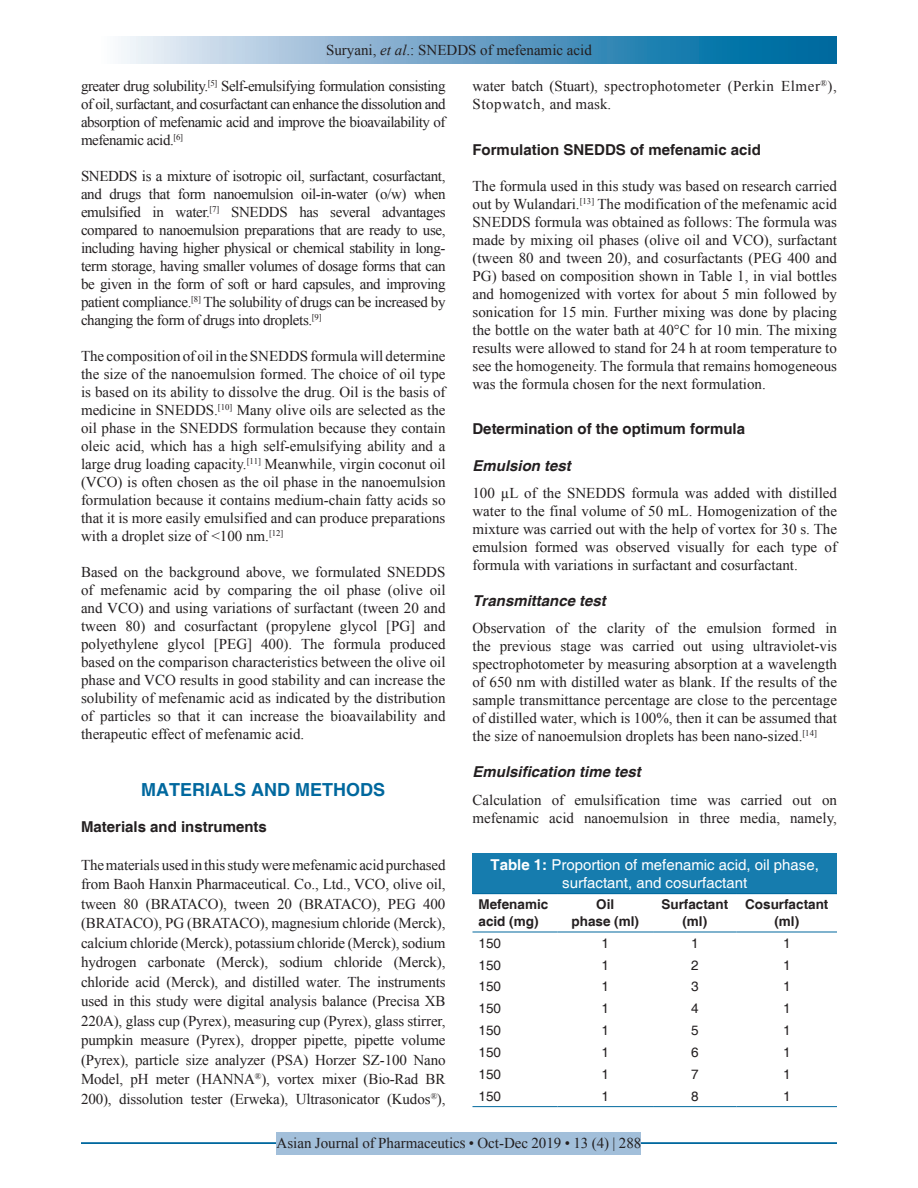
<style>
.page{position:relative;width:918px;height:1188px;background:#fff}
.page>*{position:absolute;margin:0;border:0;box-sizing:border-box;transform-origin:0 0}
.t1{font:700 18px "Helvetica";color:#00689e}
.TX{font:15px/18px "Times New Roman";color:#231f20;text-align:justify}
.DROP_CAP_TX{font:15px/18px "Times New Roman";letter-spacing:-.03em;color:#231f20;text-align:justify}
.H2_No_Above_Space{font:700 15px "Helvetica";color:#231f20}
.TX-2{font:15px/18px "Times New Roman";letter-spacing:.02em;color:#231f20}
.TT{font:15px/18px "Helvetica";color:#fff;text-align:center}
.t2{font:italic 700 15px "Helvetica";color:#231f20}
.RF{font:15px "Times New Roman";color:#231f20}
.TCH{font:700 13.5px/16.5px "Helvetica";color:#231f20;text-align:center}
.TB{font:13.5px "Helvetica";color:#231f20}
.TBL{font:13.5px "Helvetica";color:#231f20}
.s1{font-style:italic}
.s2{font-weight:700}
</style>
<div class="page">
<div style="left:81px;top:37px;width:756px;height:27px;background:linear-gradient(to right,#fcf4fb,#005d99)"></div>
<hr style="left:81px;top:1142px;width:756px;height:2px;background:#00689e">
<div style="left:277px;top:1132px;width:364px;height:22px;background:#a2bfda"></div>
<div style="left:472px;top:853px;width:365px;height:41px;background:#167cae"></div>
<hr style="left:472px;top:1106px;width:86px;height:1px;background:#00689e">
<hr style="left:558px;top:1106px;width:95px;height:1px;background:#00689e">
<hr style="left:653px;top:1106px;width:84px;height:1px;background:#00689e">
<hr style="left:737px;top:1106px;width:100px;height:1px;background:#00689e">
<hr style="left:472px;top:893px;width:86px;height:1px;background:#00689e">
<hr style="left:558px;top:893px;width:95px;height:1px;background:#00689e">
<hr style="left:653px;top:893px;width:84px;height:1px;background:#00689e">
<hr style="left:737px;top:893px;width:100px;height:1px;background:#00689e">
<hr style="left:472px;top:932px;width:86px;height:1px;background:#00689e">
<hr style="left:558px;top:932px;width:95px;height:1px;background:#00689e">
<hr style="left:653px;top:932px;width:84px;height:1px;background:#00689e">
<hr style="left:737px;top:932px;width:100px;height:1px;background:#00689e">
<p class="TX" style="left:326px;top:41px;width:267px">Suryani, <span class="s1">et al</span>.: SNEDDS of mefenamic acid</p>
<p class="DROP_CAP_TX" style="left:81px;top:77px;width:366px">greater drug solubility.<sup>[5]</sup> Self-emulsifying formulation consisting of oil, surfactant, and cosurfactant can enhance the dissolution and absorption of mefenamic acid and improve the bioavailability of mefenamic acid.<sup>[6]</sup></p>
<p class="TX" style="left:81px;top:167px;width:366px">SNEDDS is a mixture of isotropic oil, surfactant, cosurfactant, and drugs that form nanoemulsion oil-in-water (o/w) when emulsified in water.<sup>[7]</sup> SNEDDS has several advantages compared to nanoemulsion preparations that are ready to use, including having higher physical or chemical stability in long&shy;term storage, having smaller volumes of dosage forms that can be given in the form of soft or hard capsules, and improving patient compliance.<sup>[8]</sup> The solubility of drugs can be increased by changing the form of drugs into droplets.<sup>[9]</sup></p>
<p class="TX" style="left:81px;top:347px;width:366px">The composition of oil in the SNEDDS formula will determine the size of the nanoemulsion formed. The choice of oil type is based on its ability to dissolve the drug. Oil is the basis of medicine in SNEDDS.<sup>[10]</sup> Many olive oils are selected as the oil phase in the SNEDDS formulation because they contain oleic acid, which has a high self-emulsifying ability and a large drug loading capacity.<sup>[11]</sup> Meanwhile, virgin coconut oil (VCO) is often chosen as the oil phase in the nanoemulsion formulation because it contains medium-chain fatty acids so that it is more easily emulsified and can produce preparations with a droplet size of &lt;100 nm.<sup>[12]</sup></p>
<p class="TX" style="left:81px;top:563px;width:366px">Based on the background above, we formulated SNEDDS of mefenamic acid by comparing the oil phase (olive oil and VCO) and using variations of surfactant (tween 20 and tween 80) and cosurfactant (propylene glycol [PG] and polyethylene glycol [PEG] 400). The formula produced based on the comparison characteristics between the olive oil phase and VCO results in good stability and can increase the solubility of mefenamic acid as indicated by the distribution of particles so that it can increase the bioavailability and therapeutic effect of mefenamic acid.</p>
<h1 class="t1" style="left:141px;top:779px;width:245px">MATERIALS AND METHODS</h1>
<p class="H2_No_Above_Space" style="left:81px;top:818px;width:187px">Materials and instruments</p>
<p class="TX" style="left:81px;top:855px;width:366px;line-height:19.5px">The materials used in this study were mefenamic acid purchased from Baoh Hanxin Pharmaceutical. Co., Ltd., VCO, olive oil, tween 80 (BRATACO), tween 20 (BRATACO), PEG 400 (BRATACO), PG (BRATACO), magnesium chloride (Merck), calcium chloride (Merck), potassium chloride (Merck), sodium hydrogen carbonate (Merck), sodium chloride (Merck), chloride acid (Merck), and distilled water. The instruments used in this study were digital analysis balance (Precisa XB 220A), glass cup (Pyrex), measuring cup (Pyrex), glass stirrer, pumpkin measure (Pyrex), dropper pipette, pipette volume (Pyrex), particle size analyzer (PSA) Horzer SZ-100 Nano Model, pH meter (HANNA<sup>®</sup>), vortex mixer (Bio-Rad BR 200), dissolution tester (Erweka), Ultrasonicator (Kudos<sup>®</sup>),</p>
<p class="TX-2" style="left:472px;top:77px;width:366px">water batch (Stuart), spectrophotometer (Perkin Elmer<sup>®</sup>),<br>Stopwatch, and mask.</p>
<h2 class="H2_No_Above_Space" style="left:472px;top:140px;width:290px">Formulation SNEDDS of mefenamic acid</h2>
<p class="TX" style="left:472px;top:176px;width:366px">The formula used in this study was based on research carried out by Wulandari.<sup>[13]</sup> The modification of the mefenamic acid SNEDDS formula was obtained as follows: The formula was made by mixing oil phases (olive oil and VCO), surfactant (tween 80 and tween 20), and cosurfactants (PEG 400 and PG) based on composition shown in Table 1, in vial bottles and homogenized with vortex for about 5 min followed by sonication for 15 min. Further mixing was done by placing the bottle on the water bath at 40°C for 10 min. The mixing results were allowed to stand for 24 h at room temperature to see the homogeneity. The formula that remains homogeneous was the formula chosen for the next formulation.</p>
<h2 class="H2_No_Above_Space" style="left:472px;top:420px;width:274px">Determination of the optimum formula</h2>
<h3 class="t2" style="left:472px;top:456px;width:100px">Emulsion test</h3>
<p class="TX" style="left:472px;top:483px;width:366px">100 µL of the SNEDDS formula was added with distilled water to the final volume of 50 mL. Homogenization of the mixture was carried out with the help of vortex for 30 s. The emulsion formed was observed visually for each type of formula with variations in surfactant and cosurfactant.</p>
<h3 class="t2" style="left:472px;top:591px;width:135px">Transmittance test</h3>
<p class="TX" style="left:472px;top:618px;width:366px">Observation of the clarity of the emulsion formed in the previous stage was carried out using ultraviolet-vis spectrophotometer by measuring absorption at a wavelength of 650 nm with distilled water as blank. If the results of the sample transmittance percentage are close to the percentage of distilled water, which is 100%, then it can be assumed that the size of nanoemulsion droplets has been nano-sized.<sup>[14]</sup></p>
<h3 class="t2" style="left:472px;top:763px;width:170px">Emulsification time test</h3>
<p class="TX" style="left:472px;top:790px;width:366px">Calculation of emulsification time was carried out on mefenamic acid nanoemulsion in three media, namely,</p>
<p class="TT" style="left:491px;top:856px;width:330px"><span class="s2">Table 1:</span> Proportion of mefenamic acid, oil phase, surfactant, and cosurfactant</p>
<p class="TCH" style="left:478px;top:897px;width:71px;text-align:left">Mefenamic acid (mg)</p>
<p class="TCH" style="left:572px;top:897px;width:69px">Oil<br>phase (ml)</p>
<p class="TCH" style="left:661px;top:897px;width:68px">Surfactant (ml)</p>
<p class="TCH" style="left:745px;top:897px;width:85px">Cosurfactant (ml)</p>
<p class="TB" style="left:478px;top:935px;width:24px">150</p>
<p class="TB" style="left:602px;top:935px;width:9px">1</p>
<p class="TB" style="left:691px;top:935px;width:9px">1</p>
<p class="TB" style="left:783px;top:935px;width:9px">1</p>
<p class="TB" style="left:478px;top:957px;width:24px">150</p>
<p class="TB" style="left:602px;top:957px;width:9px">1</p>
<p class="TB" style="left:691px;top:957px;width:9px">2</p>
<p class="TB" style="left:783px;top:957px;width:9px">1</p>
<p class="TB" style="left:478px;top:979px;width:24px">150</p>
<p class="TB" style="left:602px;top:979px;width:9px">1</p>
<p class="TB" style="left:691px;top:979px;width:9px">3</p>
<p class="TB" style="left:783px;top:979px;width:9px">1</p>
<p class="TB" style="left:478px;top:1001px;width:24px">150</p>
<p class="TB" style="left:602px;top:1001px;width:9px">1</p>
<p class="TB" style="left:691px;top:1001px;width:9px">4</p>
<p class="TB" style="left:783px;top:1001px;width:9px">1</p>
<p class="TB" style="left:478px;top:1023px;width:24px">150</p>
<p class="TB" style="left:602px;top:1023px;width:9px">1</p>
<p class="TB" style="left:691px;top:1023px;width:9px">5</p>
<p class="TB" style="left:783px;top:1023px;width:9px">1</p>
<p class="TB" style="left:478px;top:1044px;width:24px">150</p>
<p class="TB" style="left:602px;top:1044px;width:9px">1</p>
<p class="TB" style="left:691px;top:1044px;width:9px">6</p>
<p class="TB" style="left:783px;top:1044px;width:9px">1</p>
<p class="TB" style="left:478px;top:1066px;width:24px">150</p>
<p class="TB" style="left:602px;top:1066px;width:9px">1</p>
<p class="TB" style="left:691px;top:1066px;width:9px">7</p>
<p class="TB" style="left:783px;top:1066px;width:9px">1</p>
<p class="TBL" style="left:478px;top:1088px;width:24px">150</p>
<p class="TBL" style="left:602px;top:1088px;width:9px">1</p>
<p class="TBL" style="left:691px;top:1088px;width:9px">8</p>
<p class="TBL" style="left:783px;top:1088px;width:9px">1</p>
<p class="RF" style="left:277px;top:1133px;width:366px">Asian Journal of Pharmaceutics • Oct-Dec 2019 • 13 (4) | 288</p>
</div>
